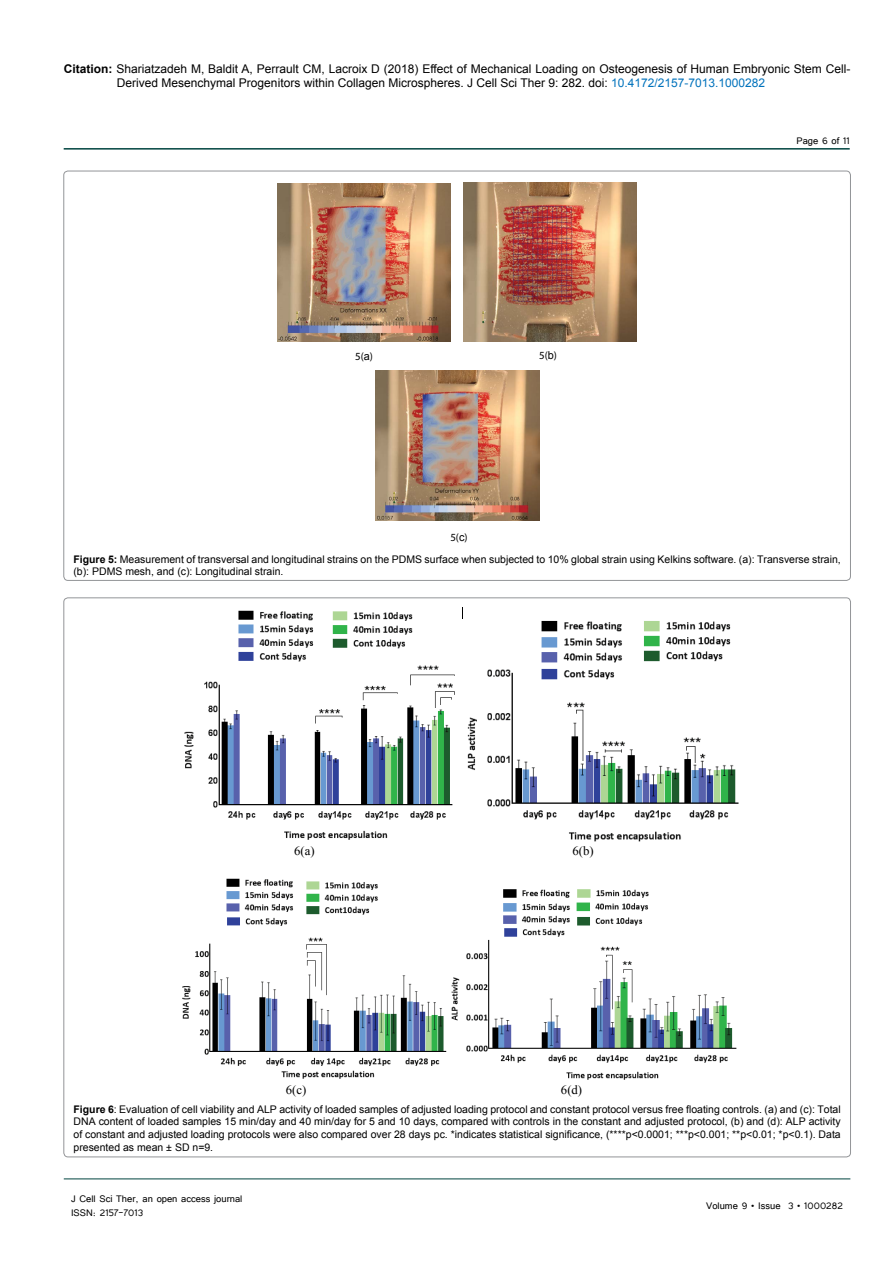
<style>
.page{position:relative;width:893px;height:1263px;background:#fff}
.page>*{position:absolute;margin:0;border:0;box-sizing:border-box;transform-origin:0 0}
.t1{font:12.6px "Times New Roman";color:#010101}
.t2{font:12px/14.4px "Arial";color:#000}
.t3{font:12px/14.4px "Tunga";color:#000}
.t4{font:10.95px "Myriad Pro";color:#000}
.t5{font:10.5px/12.6px "Arial";color:#000}
.s1{font-weight:700}
.s2{color:#0072bc}
.s3{font-family:"Arial"}
</style>
<div class="page">
<hr style="left:64px;top:148px;width:786px;height:2px;background:#004440">
<hr style="left:64px;top:1179px;width:786px;height:1px;background:#004440">
<img style="left:278px;top:183px;width:172px;height:159px">
<img style="left:464px;top:183px;width:173px;height:159px">
<img style="left:375px;top:371px;width:164px;height:150px">
<hr style="left:462px;top:607px;width:1px;height:237px;background:#010101">
<hr style="left:450px;top:876px;width:1px;height:206px;background:#010101">
<img style="left:184px;top:610px;width:271px;height:230px">
<img style="left:462px;top:620px;width:277px;height:224px">
<img style="left:182px;top:878px;width:265px;height:201px">
<img style="left:450px;top:886px;width:287px;height:196px">
<p class="t2" style="left:117px;top:61px;width:735px;text-indent:-53px"><span class="s1">Citation:</span> Shariatzadeh M, Baldit A, Perrault CM, Lacroix D (2018) Effect of Mechanical Loading on Osteogenesis of Human Embryonic Stem Cell-<br>Derived Mesenchymal Progenitors within Collagen Microspheres. J Cell Sci Ther 9: 282. doi: <span class="s2">10.4172/2157-7013.1000282</span></p>
<p class="t4" style="left:355px;top:350px;width:19px">5(<span class="s3">a</span>)</p>
<p class="t4" style="left:539px;top:349px;width:19px">5(<span class="s3">b</span>)</p>
<p class="t3" style="left:796px;top:133px;width:55px">Page 6 of 11</p>
<p class="t4" style="left:450px;top:530px;width:19px">5(<span class="s3">c</span>)</p>
<p class="t5" style="left:73px;top:553px;width:769px"><span class="s1">Figure 5:</span> Measurement of transversal and longitudinal strains on the PDMS surface when subjected to 10% global strain using Kelkins software. (a): Transverse strain, (b): PDMS mesh, and (c): Longitudinal strain.</p>
<p class="t1" style="left:294px;top:843px;width:22px">6(a)</p>
<p class="t1" style="left:573px;top:843px;width:23px">6(b)</p>
<p class="t1" style="left:286px;top:1081px;width:22px">6(c)</p>
<p class="t1" style="left:561px;top:1081px;width:23px">6(d)</p>
<p class="t5" style="left:74px;top:1103px;width:769px;text-align:justify"><span class="s1">Figure 6</span>: Evaluation of cell viability and ALP activity of loaded samples of adjusted loading protocol and constant protocol versus free floating controls. (a) and (c): Total DNA content of loaded samples 15 min/day and 40 min/day for 5 and 10 days, compared with controls in the constant and adjusted protocol, (b) and (d): ALP activity of constant and adjusted loading protocols were also compared over 28 days pc. *indicates statistical significance, (****p&lt;0.0001; ***p&lt;0.001; **p&lt;0.01; *p&lt;0.1). Data presented as mean ± SD n=9.</p>
<p class="t3" style="left:71px;top:1190px;width:173px">J Cell Sci Ther, an open access journal<br>ISSN: 2157-7013</p>
<p class="t3" style="left:706px;top:1197px;width:138px">Volume 9 • Issue 3 • 1000282</p>
</div>
